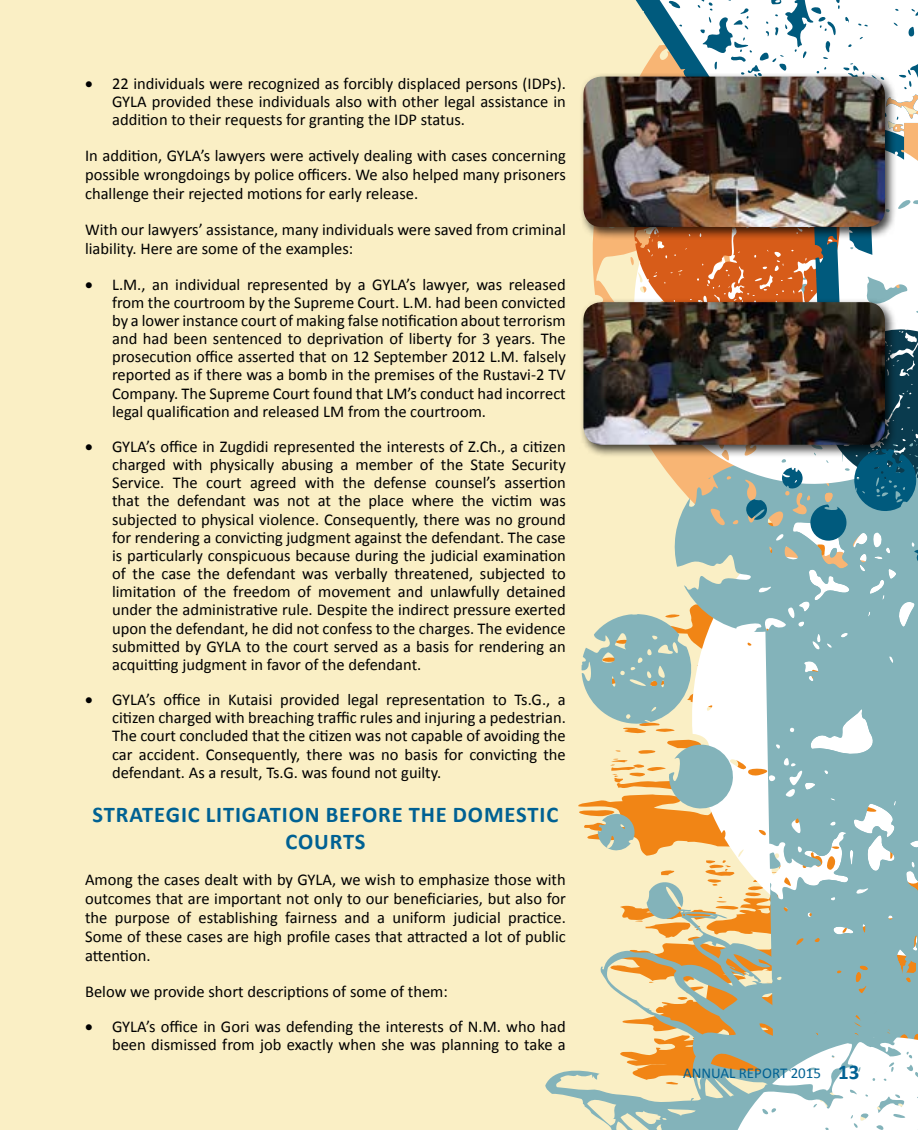
<style>
.page{position:relative;width:919px;height:1132px;background:#fff}
.page>*{position:absolute;margin:0;border:0;box-sizing:border-box;transform-origin:0 0}
.t1{font:700 22.5px/27px "Calibri";letter-spacing:.04em;color:#006193;text-align:center}
.t2{font:16.5px/18.1px "Calibri";color:#000;text-align:justify}
.t3{font:15px "Calibri";color:#006193}
.s1{font-weight:700;font-size:21px}
</style>
<div class="page">
<div style="left:0;top:0;width:917px;height:1129px;background:#faefc5"></div>
<svg style="left:545px;top:1070px;width:174px;height:59px"></svg>
<svg style="left:581px;top:239px;width:206px;height:868px"></svg>
<div style="left:787px;top:561px;width:130px;height:172px;background:#83b3ba"></div>
<svg style="left:821px;top:561px;width:96px;height:82px;background:#8eb9be"></svg>
<svg style="left:632px;top:457px;width:114px;height:50px"></svg>
<svg style="left:719px;top:733px;width:198px;height:396px;background:#afc7c4"></svg>
<svg style="left:746px;top:331px;width:171px;height:230px;background:#729ea8"></svg>
<svg style="left:629px;top:0;width:288px;height:331px;background:#d4a282"></svg>
<svg style="left:651px;top:0;width:266px;height:178px;background:#d4dfe1"></svg>
<div style="left:579px;top:298px;width:318px;height:159px;background:#000;opacity:.75"></div>
<img style="left:583px;top:302px;width:301px;height:142px">
<div style="left:579px;top:73px;width:318px;height:166px;background:#000;opacity:.75"></div>
<img style="left:583px;top:77px;width:301px;height:150px">
<p class="t2" style="left:112px;top:74px;width:455px;text-indent:-27px">• 22 individuals were recognized as forcibly displaced persons (IDPs).<br>GYLA provided these individuals also with other legal assistance in addition to their requests for granting the IDP status.</p>
<p class="t2" style="left:85px;top:145px;width:482px;line-height:19px">In addition, GYLA’s lawyers were actively dealing with cases concerning possible wrongdoings by police officers. We also helped many prisoners challenge their rejected motions for early release.</p>
<p class="t2" style="left:85px;top:219px;width:482px;line-height:19px">With our lawyers’ assistance, many individuals were saved from criminal liability. Here are some of the examples:</p>
<p class="t2" style="left:112px;top:274px;width:455px;text-indent:-27px">• L.M., an individual represented by a GYLA’s lawyer, was released from the courtroom by the Supreme Court. L.M. had been convicted by a lower instance court of making false notification about terrorism and had been sentenced to deprivation of liberty for 3 years. The prosecution office asserted that on 12 September 2012 L.M. falsely reported as if there was a bomb in the premises of the Rustavi-2 TV Company. The Supreme Court found that LM’s conduct had incorrect legal qualification and released LM from the courtroom.</p>
<p class="t2" style="left:112px;top:436px;width:455px;text-indent:-27px">• GYLA’s office in Zugdidi represented the interests of Z.Ch., a citizen charged with physically abusing a member of the State Security Service. The court agreed with the defense counsel’s assertion that the defendant was not at the place where the victim was subjected to physical violence. Consequently, there was no ground for rendering a convicting judgment against the defendant. The case is particularly conspicuous because during the judicial examination of the case the defendant was verbally threatened, subjected to limitation of the freedom of movement and unlawfully detained under the administrative rule. Despite the indirect pressure exerted upon the defendant, he did not confess to the charges. The evidence submitted by GYLA to the court served as a basis for rendering an acquitting judgment in favor of the defendant.</p>
<p class="t2" style="left:112px;top:689px;width:455px;text-indent:-27px">• GYLA’s office in Kutaisi provided legal representation to Ts.G., a citizen charged with breaching traffic rules and injuring a pedestrian.<br>The court concluded that the citizen was not capable of avoiding the car accident. Consequently, there was no basis for convicting the defendant. As a result, Ts.G. was found not guilty.</p>
<h1 class="t1" style="left:93px;top:799px;width:467px">STRATEGIC LITIGATION BEFORE THE DOMESTIC<br>COURTS</h1>
<p class="t2" style="left:85px;top:868px;width:482px;line-height:18.9px">Among the cases dealt with by GYLA, we wish to emphasize those with outcomes that are important not only to our beneficiaries, but also for the purpose of establishing fairness and a uniform judicial practice.<br>Some of these cases are high profile cases that attracted a lot of public attention.</p>
<p class="t2" style="left:85px;top:981px;width:364px">Below we provide short descriptions of some of them:</p>
<p class="t2" style="left:85px;top:1016px;width:482px;text-align:right">• GYLA’s office in Gori was defending the interests of N.M. who had been dismissed from job exactly when she was planning to take a</p>
<p class="t3" style="left:683px;top:1063px;width:178px">ANNUAL REPORT 2015 <span class="s1">13</span></p>
</div>
